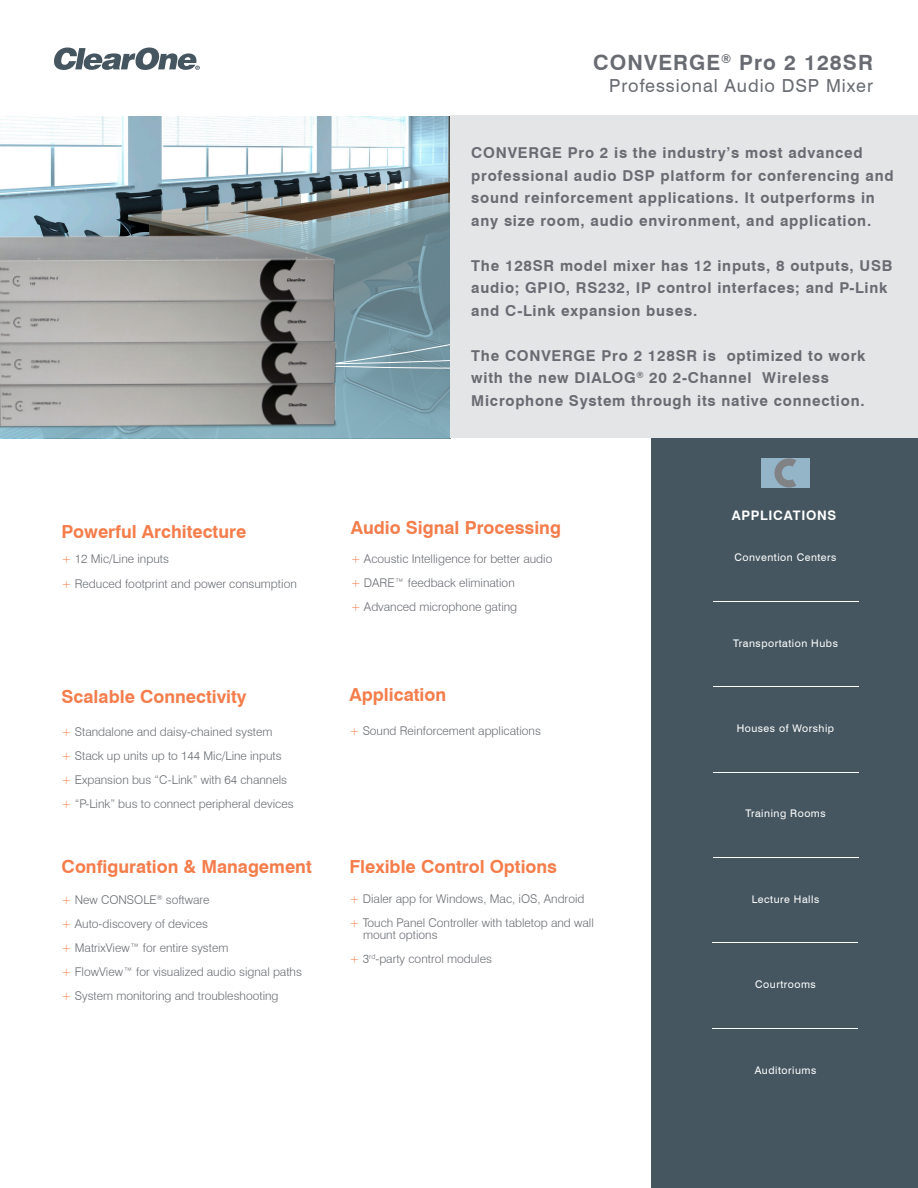
<style>
.page{position:relative;width:918px;height:1188px;background:#fff}
.page>*{position:absolute;margin:0;border:0;box-sizing:border-box;transform-origin:0 0}
.t1{font:700 21px "Swiss 721 BT";letter-spacing:.05em;color:#686c72}
.t2{font:700 18px "Swiss 721 BT";color:#f47d4b}
.t3{font:18px "Swiss 721 BT";letter-spacing:.05em;color:#686c72}
.t4{font:700 15px/22.5px "Swiss 721 BT";letter-spacing:.05em;color:#686c72}
.t5{font:700 13.2px "Swiss 721 BT";letter-spacing:.05em;color:#fff}
.Paragraph_Style_1{font:300 12px/12px "Swiss 721 BT";color:#686c72}
.t6{font:10.5px "Swiss 721 BT";letter-spacing:.05em;color:#fff}
.s1{color:#f47d4b}
</style>
<div class="page">
<img style="left:0;top:116px;width:450px;height:86px">
<div style="left:651px;top:438px;width:267px;height:750px;background:#455660"></div>
<svg style="left:54px;top:48px;width:146px;height:22px"></svg>
<div style="left:761px;top:458px;width:49px;height:30px;background:#94b4c8"></div>
<svg style="left:774px;top:458px;width:22px;height:30px"></svg>
<hr style="left:713px;top:601px;width:145px;height:1px;background:#fff">
<hr style="left:713px;top:686px;width:145px;height:1px;background:#fff">
<hr style="left:713px;top:772px;width:145px;height:1px;background:#fff">
<hr style="left:713px;top:857px;width:145px;height:1px;background:#fff">
<hr style="left:712px;top:943px;width:145px;height:1px;background:#fff">
<hr style="left:712px;top:1028px;width:145px;height:1px;background:#fff">
<svg style="left:0;top:202px;width:450px;height:236px;background:#7a9199"></svg>
<svg style="left:369px;top:339px;width:81px;height:48px;background:#7b9ca8"></svg>
<div style="left:450px;top:116px;width:468px;height:322px;background:#e4e5e7"></div>
<img style="left:0;top:234px;width:369px;height:204px">
<p class="t1" style="left:593px;top:50px;width:281px">CONVERGE<sup>®</sup> Pro 2 128SR</p>
<p class="t3" style="left:609px;top:74px;width:265px">Professional Audio DSP Mixer</p>
<p class="t2" style="left:62px;top:521px;width:186px">Powerful Architecture</p>
<p class="Paragraph_Style_1" style="left:62px;top:552px;width:109px"><span class="s1">+</span> 12 Mic/Line inputs</p>
<p class="Paragraph_Style_1" style="left:62px;top:577px;width:237px"><span class="s1">+</span> Reduced footprint and power consumption</p>
<p class="t2" style="left:62px;top:686px;width:186px">Scalable Connectivity</p>
<p class="Paragraph_Style_1" style="left:62px;top:726px;width:212px"><span class="s1">+</span> Standalone and daisy-chained system</p>
<p class="Paragraph_Style_1" style="left:62px;top:750px;width:222px"><span class="s1">+</span> Stack up units up to 144 Mic/Line inputs</p>
<p class="Paragraph_Style_1" style="left:62px;top:774px;width:227px"><span class="s1">+</span> Expansion bus “C-Link” with 64 channels</p>
<p class="Paragraph_Style_1" style="left:62px;top:798px;width:234px"><span class="s1">+</span> “P-Link” bus to connect peripheral devices</p>
<p class="t4" style="left:471px;top:142px;width:424px">CONVERGE Pro 2 is the industry’s most advanced professional audio DSP platform for conferencing and sound reinforcement applications. It outperforms in any size room, audio environment, and application.</p>
<p class="t4" style="left:471px;top:254px;width:423px">The 128SR model mixer has 12 inputs, 8 outputs, USB audio; GPIO, RS232, IP control interfaces; and P-Link and C-Link expansion buses.</p>
<p class="t4" style="left:471px;top:344px;width:396px">The CONVERGE Pro 2 128SR is optimized to work with the new DIALOG<sup>®</sup> 20 2-Channel Wireless<br>Microphone System through its native connection.</p>
<p class="t2" style="left:351px;top:516px;width:212px">Audio Signal Processing</p>
<p class="Paragraph_Style_1" style="left:351px;top:552px;width:203px"><span class="s1">+</span> Acoustic Intelligence for better audio</p>
<p class="Paragraph_Style_1" style="left:351px;top:576px;width:166px"><span class="s1">+</span> DARE™ feedback elimination</p>
<p class="Paragraph_Style_1" style="left:351px;top:600px;width:168px"><span class="s1">+</span> Advanced microphone gating</p>
<p class="t2" style="left:350px;top:684px;width:98px">Application</p>
<p class="Paragraph_Style_1" style="left:350px;top:725px;width:193px"><span class="s1">+</span> Sound Reinforcement applications</p>
<p class="t5" style="left:732px;top:508px;width:106px">APPLICATIONS</p>
<p class="t6" style="left:734px;top:551px;width:104px">Convention Centers</p>
<p class="t6" style="left:733px;top:637px;width:106px">Transportation Hubs</p>
<p class="t6" style="left:737px;top:722px;width:99px">Houses of Worship</p>
<p class="t6" style="left:745px;top:807px;width:82px">Training Rooms</p>
<p class="t2" style="left:62px;top:856px;width:252px">Configuration &amp; Management</p>
<p class="t2" style="left:350px;top:856px;width:209px">Flexible Control Options</p>
<p class="Paragraph_Style_1" style="left:62px;top:893px;width:150px"><span class="s1">+</span> New CONSOLE<sup>®</sup> software</p>
<p class="Paragraph_Style_1" style="left:62px;top:917px;width:148px"><span class="s1">+</span> Auto-discovery of devices</p>
<p class="Paragraph_Style_1" style="left:62px;top:941px;width:168px"><span class="s1">+</span> MatrixView™ for entire system</p>
<p class="Paragraph_Style_1" style="left:62px;top:965px;width:242px"><span class="s1">+</span> FlowView™ for visualized audio signal paths</p>
<p class="Paragraph_Style_1" style="left:62px;top:989px;width:218px"><span class="s1">+</span> System monitoring and troubleshooting</p>
<p class="Paragraph_Style_1" style="left:350px;top:893px;width:236px"><span class="s1">+</span> Dialer app for Windows, Mac, iOS, Android</p>
<p class="Paragraph_Style_1" style="left:363px;top:917px;width:232px;text-indent:-14px"><span class="s1">+</span> Touch Panel Controller with tabletop and wall mount options</p>
<p class="Paragraph_Style_1" style="left:350px;top:953px;width:144px"><span class="s1">+</span> 3<sup>rd</sup>-party control modules</p>
<p class="t6" style="left:752px;top:893px;width:69px">Lecture Halls</p>
<p class="t6" style="left:755px;top:978px;width:62px">Courtrooms</p>
<p class="t6" style="left:755px;top:1064px;width:63px">Auditoriums</p>
</div>
